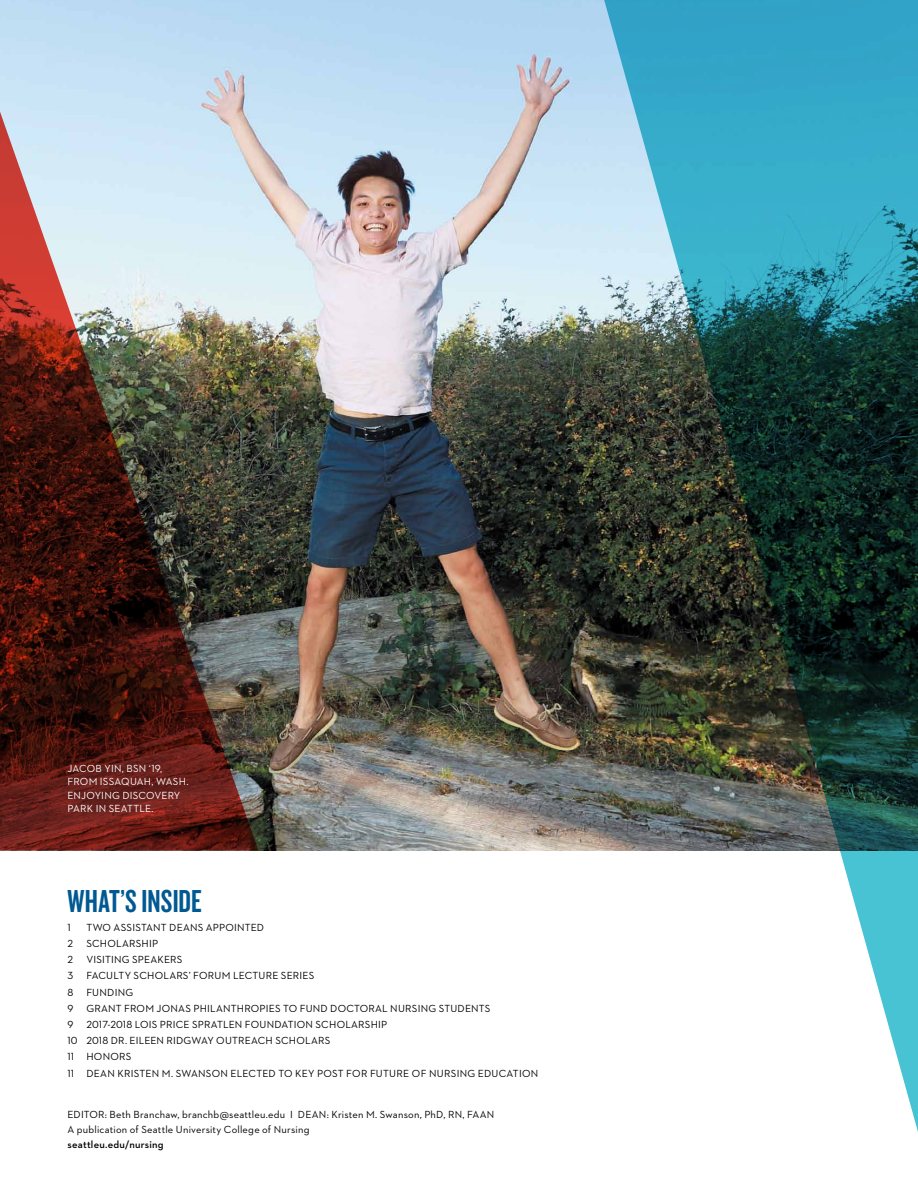
<style>
.page{position:relative;width:918px;height:1188px;background:#fff}
.page>*{position:absolute;margin:0;border:0;box-sizing:border-box;transform-origin:0 0}
.t1{font:33px "Knockout 48 Featherweight";letter-spacing:.005em;color:#005992}
.t2{font:10.5px/16.2px "Neutraface 2 Text";letter-spacing:.02em;color:#000}
.t3{font:10.5px/13.5px "Neutraface 2 Text";letter-spacing:.015em;color:#fff}
.t4{font:600 10.5px "Neutraface 2 Text";color:#000}
</style>
<div class="page">
<img style="left:0;top:0;width:600px;height:850px">
<img style="left:600px;top:0;width:318px;height:1132px">
<img style="left:0;top:73px;width:258px;height:777px">
<p class="t3" style="left:68px;top:761px;width:67px">JACOB YIN, BSN</p>
<p class="t3" style="left:68px;top:761px;width:123px;text-indent:81px">‘19,<br>FROM ISSAQUAH, WASH.<br>ENJOYING D ISCOVERY<br>PARK IN SEATTLE.</p>
<h1 class="t1" style="left:68px;top:881px;width:136px">WHAT’S INSIDE</h1>
<p class="t2" style="left:68px;top:919px;width:5px">1</p>
<p class="t2" style="left:86px;top:919px;width:179px">TWO ASSISTANT DEANS APPOINTED</p>
<p class="t2" style="left:68px;top:935px;width:7px">2</p>
<p class="t2" style="left:86px;top:935px;width:73px">SCHOLARSHIP</p>
<p class="t2" style="left:68px;top:951px;width:7px">2</p>
<p class="t2" style="left:86px;top:951px;width:97px">VISITING SPEAKERS</p>
<p class="t2" style="left:68px;top:968px;width:7px">3</p>
<p class="t2" style="left:67px;top:968px;width:472px;text-indent:19px">FACULTY SCHOLARS’ FORUM LECTURE SERIES<br>8 FUNDING<br>9 GRANT FROM JONAS PHILANTHROPIES TO FUND DOCTORAL N URSING STUDENTS<br>9 2017-2018 LOIS PRICE SPRATLEN FOUNDATION SCHOLARSHIP<br>10 2018 DR. EILEEN RIDGWAY OUTREACH SCHOLARS<br>11 HONORS<br>11 DEAN KRISTEN M . SWANSON ELECTED TO KEY POST FOR FUTURE OF N URSING EDUCATION</p>
<p class="t2" style="left:68px;top:1107px;width:404px;line-height:15px">EDITOR: BETH B RANCHAW, BRANCHB@SEATTLEU.EDU I DEAN: KRISTEN M . SWANSON, PHD, RN , FAAN<br>A PUBLICATION OF SEATTLE U NIVERSITY COLLEGE OF N URSING</p>
<p class="t4" style="left:68px;top:1138px;width:98px">seattleu.edu/nursing</p>
</div>
